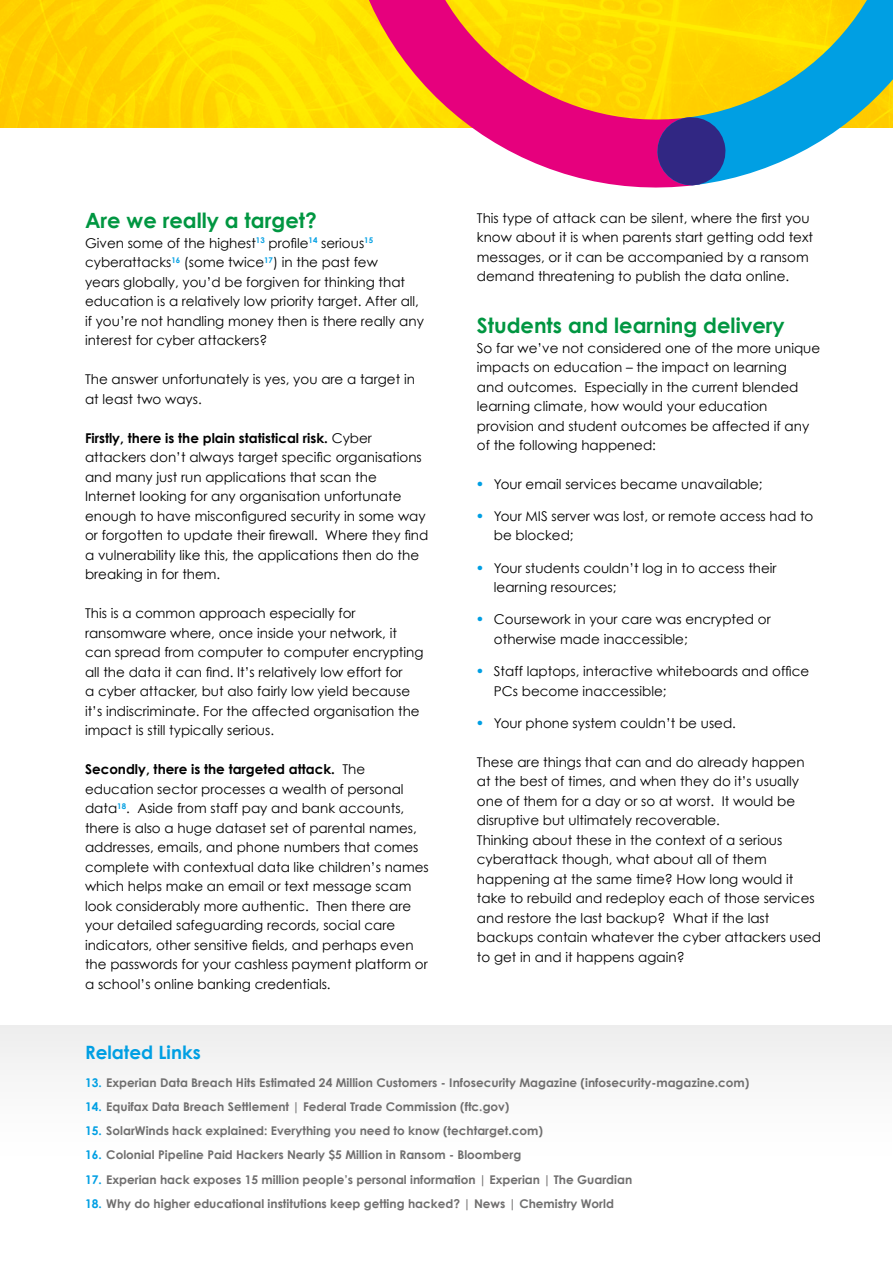
<style>
.page{position:relative;width:893px;height:1263px;background:#fff}
.page>*{position:absolute;margin:0;border:0;box-sizing:border-box;transform-origin:0 0}
.t1{font:700 21px "Century Gothic";color:#009641}
.t2{font:700 18.3px "Century Gothic";color:#009fe3}
.t3{font:13.5px/19.5px "Century Gothic";color:#000}
.t4{font:700 12px "Century Gothic";color:#706f6f}
.s1{font-weight:700}
.s2{font-family:"Montserrat";font-weight:700;font-size:18px;color:#009fe3}
.s3{color:#009fe3}
</style>
<div class="page">
<img style="left:0;top:0;width:342px;height:128px">
<div style="left:0;top:1025px;width:891px;height:238px;background:linear-gradient(to right,#fbfbfb,#fbfbfb)"></div>
<svg style="left:342px;top:0;width:331px;height:188px"></svg>
<svg style="left:585px;top:0;width:308px;height:187px;background:#b8b967"></svg>
<svg style="left:655px;top:115px;width:72px;height:72px;background:#4e3b8d"></svg>
<h1 class="t1" style="left:85px;top:208px;width:233px">Are we really a target?</h1>
<p class="t3" style="left:85px;top:233px;width:340px">Given some of the highest<sup>13</sup> profile<sup>14</sup> serious<sup>15 </sup>cyberattacks<sup>16</sup> (some twice<sup>17</sup>) in the past few<br>years globally, you’d be forgiven for thinking that education is a relatively low priority target. After all, if you’re not handling money then is there really any interest for cyber attackers?</p>
<p class="t3" style="left:85px;top:370px;width:331px">The answer unfortunately is yes, you are a target in at least two ways.</p>
<p class="t3" style="left:85px;top:428px;width:345px"><span class="s1">Firstly, there is the plain statistical risk.</span> Cyber attackers don’t always target specific organisations and many just run applications that scan the Internet looking for any organisation unfortunate enough to have misconfigured security in some way or forgotten to update their firewall. Where they find a vulnerability like this, the applications then do the breaking in for them.</p>
<p class="t3" style="left:85px;top:603px;width:340px">This is a common approach especially for ransomware where, once inside your network, it can spread from computer to computer encrypting all the data it can find. It’s relatively low effort for<br>a cyber attacker, but also fairly low yield because it’s indiscriminate. For the affected organisation the impact is still typically serious.</p>
<p class="t3" style="left:85px;top:759px;width:345px"><span class="s1">Secondly, there is the targeted attack.</span> The education sector processes a wealth of personal data<sup>18</sup>. Aside from staff pay and bank accounts, there is also a huge dataset set of parental names, addresses, emails, and phone numbers that comes complete with contextual data like children’s names which helps make an email or text message scam look considerably more authentic. Then there are your detailed safeguarding records, social care indicators, other sensitive fields, and perhaps even the passwords for your cashless payment platform or a school’s online banking credentials.</p>
<h2 class="t2" style="left:85px;top:1041px;width:117px">Related Links</h2>
<p class="t3" style="left:477px;top:208px;width:338px">This type of attack can be silent, where the first you know about it is when parents start getting odd text messages, or it can be accompanied by a ransom demand threatening to publish the data online.</p>
<h1 class="t1" style="left:477px;top:312px;width:309px">Students and learning delivery</h1>
<p class="t3" style="left:477px;top:338px;width:345px">So far we’ve not considered one of the more unique impacts on education – the impact on learning<br>and outcomes. Especially in the current blended learning climate, how would your education provision and student outcomes be affected if any of the following happened:</p>
<p class="t3" style="left:477px;top:474px;width:287px"><span class="s2">•</span> Your email services became unavailable;</p>
<p class="t3" style="left:494px;top:506px;width:321px;text-indent:-17px"><span class="s2">•</span> Your MIS server was lost, or remote access had to be blocked;</p>
<p class="t3" style="left:494px;top:558px;width:284px;text-indent:-17px"><span class="s2">•</span> Your students couldn’t log in to access their learning resources;</p>
<p class="t3" style="left:494px;top:609px;width:278px;text-indent:-17px"><span class="s2">•</span> Coursework in your care was encrypted or otherwise made inaccessible;</p>
<p class="t3" style="left:494px;top:661px;width:317px;text-indent:-17px"><span class="s2">•</span> Staff laptops, interactive whiteboards and office<br>PCs become inaccessible;</p>
<p class="t3" style="left:477px;top:713px;width:261px"><span class="s2">•</span> Your phone system couldn’t be used.</p>
<p class="t3" style="left:477px;top:752px;width:346px">These are things that can and do already happen at the best of times, and when they do it’s usually one of them for a day or so at worst. It would be disruptive but ultimately recoverable.<br>Thinking about these in the context of a serious cyberattack though, what about all of them happening at the same time? How long would it take to rebuild and redeploy each of those services and restore the last backup? What if the last backups contain whatever the cyber attackers used to get in and it happens again?</p>
<p class="t4" style="left:85px;top:1075px;width:666px"><span class="s3">13.</span> Experian Data Breach Hits Estimated 24 Million Customers - Infosecurity Magazine (infosecurity-magazine.com)</p>
<p class="t4" style="left:85px;top:1099px;width:426px"><span class="s3">14.</span> Equifax Data Breach Settlement | Federal Trade Commission (ftc.gov)</p>
<p class="t4" style="left:85px;top:1123px;width:459px"><span class="s3">15.</span> SolarWinds hack explained: Everything you need to know (techtarget.com)</p>
<p class="t4" style="left:85px;top:1147px;width:438px"><span class="s3">16.</span> Colonial Pipeline Paid Hackers Nearly $5 Million in Ransom - Bloomberg</p>
<p class="t4" style="left:85px;top:1171px;width:549px"><span class="s3">17.</span> Experian hack exposes 15 million people’s personal information | Experian | The Guardian</p>
<p class="t4" style="left:85px;top:1196px;width:530px"><span class="s3">18.</span> Why do higher educational institutions keep getting hacked? | News | Chemistry World</p>
</div>
